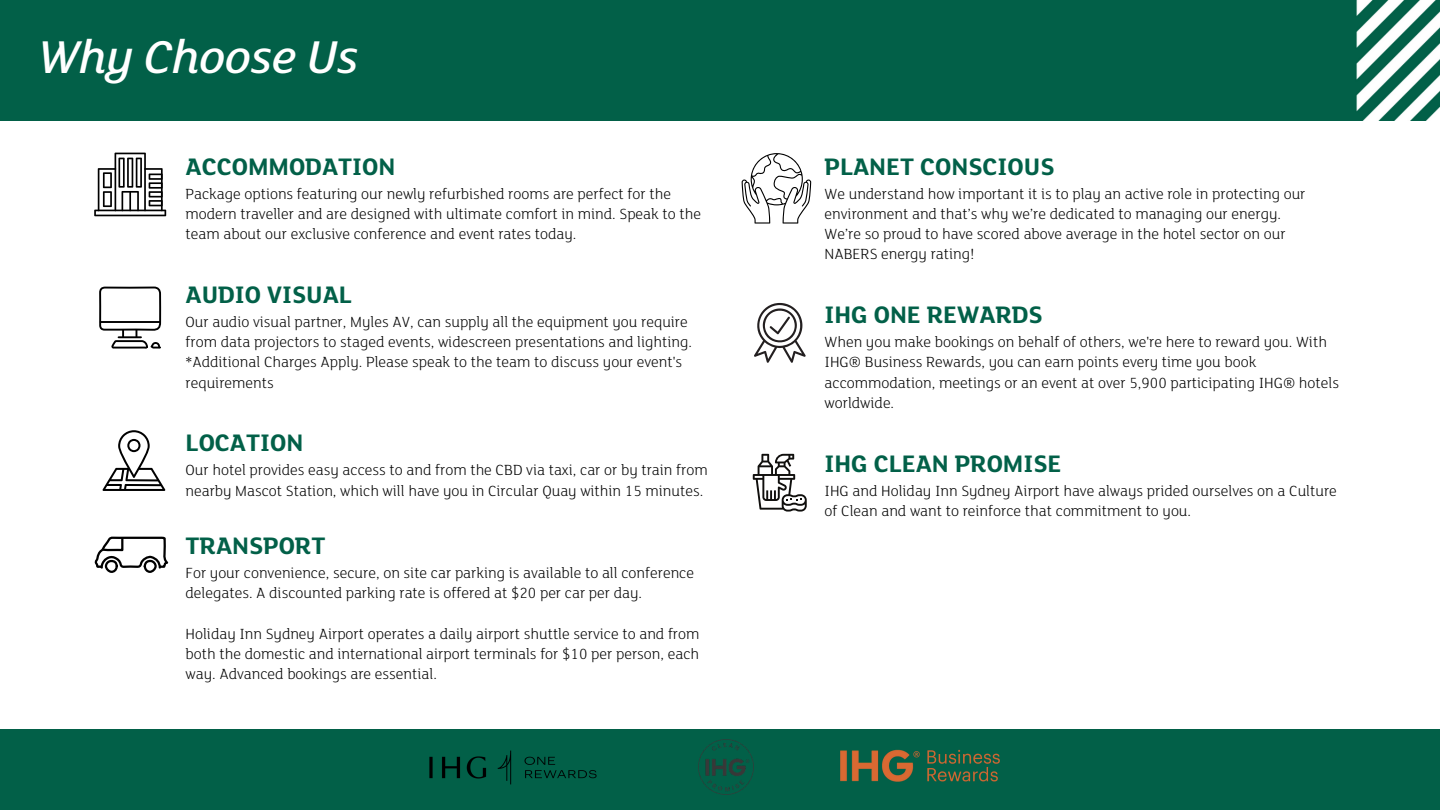
<style>
.page{position:relative;width:1440px;height:810px;background:#026048}
.page>*{position:absolute;margin:0;border:0;box-sizing:border-box;transform-origin:0 0}
.t1{font:italic 500 50px "FS Lola";color:#fff}
.t2{font:700 26px "FS Lola";color:#026048}
.t3{font:300 16px/20.2px "FS Lola";color:#000}
</style>
<div class="page">
<div style="left:0;top:0;width:1440px;height:729px;background:#fff"></div>
<div style="left:0;top:0;width:1440px;height:120px;background:#026048"></div>
<img style="left:840px;top:749px;width:160px;height:33px">
<img style="left:699px;top:739px;width:55px;height:55px">
<img style="left:429px;top:750px;width:168px;height:35px">
<svg style="left:94px;top:153px;width:72px;height:63px"></svg>
<svg style="left:99px;top:287px;width:62px;height:62px"></svg>
<svg style="left:95px;top:536px;width:73px;height:37px"></svg>
<svg style="left:742px;top:153px;width:69px;height:71px"></svg>
<svg style="left:754px;top:303px;width:52px;height:60px"></svg>
<svg style="left:103px;top:430px;width:62px;height:61px"></svg>
<svg style="left:753px;top:454px;width:54px;height:58px"></svg>
<p class="t1" style="left:39px;top:36px;width:321px">Why Choose Us</p>
<p class="t2" style="left:186px;top:155px;width:211px">ACCOMMODATION</p>
<p class="t3" style="left:186px;top:184px;width:517px">Package options featuring our newly refurbished rooms are perfect for the modern traveller and are designed with ultimate comfort in mind. Speak to the team about our exclusive conference and event rates today.</p>
<p class="t2" style="left:186px;top:283px;width:168px">AUDIO VISUAL</p>
<p class="t3" style="left:186px;top:313px;width:508px">Our audio visual partner, Myles AV, can supply all the equipment you require from data projectors to staged events, widescreen presentations and lighting.</p>
<p class="t3" style="left:186px;top:353px;width:498px">*Additional Charges Apply. Please speak to the team to discuss your event's requirements</p>
<p class="t2" style="left:186px;top:432px;width:119px">LOCATION</p>
<p class="t3" style="left:186px;top:461px;width:524px">Our hotel provides easy access to and from the CBD via taxi, car or by train from nearby Mascot Station, which will have you in Circular Quay within 15 minutes.</p>
<p class="t2" style="left:186px;top:535px;width:141px">TRANSPORT</p>
<p class="t3" style="left:186px;top:564px;width:510px">For your convenience, secure, on site car parking is available to all conference delegates. A discounted parking rate is offered at $20 per car per day.</p>
<p class="t3" style="left:186px;top:625px;width:515px;text-align:justify">Holiday Inn Sydney Airport operates a daily airport shuttle service to and from both the domestic and international airport terminals for $10 per person, each way. Advanced bookings are essential.</p>
<p class="t2" style="left:825px;top:155px;width:231px">PLANET CONSCIOUS</p>
<p class="t3" style="left:825px;top:184px;width:482px">We understand how important it is to play an active role in protecting our environment and that’s why we’re dedicated to managing our energy.</p>
<p class="t3" style="left:825px;top:225px;width:463px">We’re so proud to have scored above average in the hotel sector on our<br>NABERS energy rating!</p>
<p class="t2" style="left:825px;top:304px;width:220px">IHG ONE REWARDS</p>
<p class="t3" style="left:825px;top:333px;width:516px">When you make bookings on behalf of others, we're here to reward you. With IHG® Business Rewards, you can earn points every time you book accommodation, meetings or an event at over 5,900 participating IHG® hotels worldwide.</p>
<p class="t2" style="left:825px;top:452px;width:238px">IHG CLEAN PROMISE</p>
<p class="t3" style="left:825px;top:481px;width:514px">IHG and Holiday Inn Sydney Airport have always prided ourselves on a Culture of Clean and want to reinforce that commitment to you.</p>
</div>
